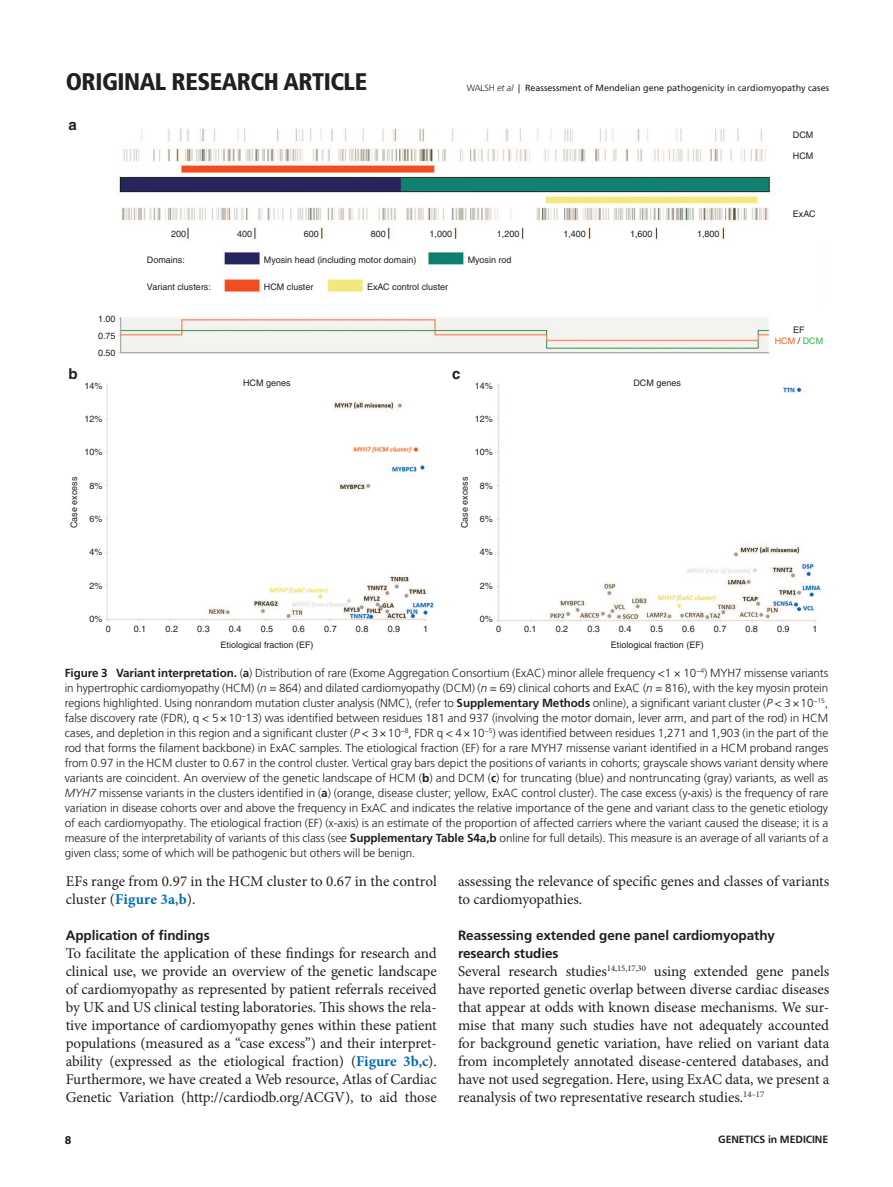
<style>
.page{position:relative;width:893px;height:1187px;background:#fff}
.page>*{position:absolute;margin:0;border:0;box-sizing:border-box;transform-origin:0 0}
.t1{font:900 condensed 24px "Frutiger LT Pro";letter-spacing:-.02em;color:#231f20}
.t2{font:15px/18px "Minion Pro";letter-spacing:-.005em;color:#231f20}
.t3{font:700 15px "Helvetica";color:#231f20}
.t4{font:700 13.5px/18px "Frutiger LT Pro";letter-spacing:-.005em;color:#231f20}
.t5{font:700 12px "Myriad Pro";color:#231f20}
.t6{font:300 11.7px/15px "Frutiger LT Pro";letter-spacing:-.005em;color:#231f20;text-align:justify}
.t7{font:700 10.5px "Frutiger LT Pro";letter-spacing:-.01em;color:#231f20}
.t8{font:9px/17.1px "Helvetica";color:#231f20;text-align:center}
.t9{font:9px "Frutiger LT Pro";color:#231f20}
.s1{font-weight:300}
.s2{font-weight:300;font-style:italic}
.s3{color:#f26522}
.s4{color:#39b54a}
.s5{font-weight:700}
.s6{font-style:italic}
.s7{font-weight:700;color:#006cb3}
</style>
<div class="page">
<img style="left:105px;top:129px;width:716px;height:494px">
<div style="left:602px;top:621px;width:15px;height:5px;background:#fff"></div>
<h1 class="t1" style="left:66px;top:68px;width:303px">ORIGINAL RESEARCH ARTICLE</h1>
<p class="t9" style="left:467px;top:82px;width:364px"><span class="s1">WALSH</span> <span class="s2">et al</span> | Reassessment of Mendelian gene pathogenicity in cardiomyopathy cases</p>
<p class="t3" style="left:69px;top:116px;width:10px">a</p>
<p class="t8" style="left:371px;top:225px;width:17px">800</p>
<p class="t8" style="left:430px;top:225px;width:24px">1,000</p>
<p class="t8" style="left:497px;top:225px;width:24px">1,200</p>
<p class="t8" style="left:563px;top:225px;width:24px">1,400</p>
<p class="t8" style="left:630px;top:225px;width:24px">1,600</p>
<p class="t8" style="left:697px;top:225px;width:24px">1,800</p>
<p class="t8" style="left:171px;top:225px;width:17px">200</p>
<p class="t8" style="left:237px;top:225px;width:17px">400</p>
<p class="t8" style="left:304px;top:225px;width:17px">600</p>
<p class="t8" style="left:147px;top:251px;width:40px">Domains:</p>
<p class="t8" style="left:147px;top:278px;width:66px">Variant clusters:</p>
<p class="t8" style="left:264px;top:251px;width:154px">Myosin head (including motor domain)</p>
<p class="t8" style="left:468px;top:251px;width:45px">Myosin rod</p>
<p class="t8" style="left:264px;top:278px;width:51px">HCM cluster</p>
<p class="t8" style="left:367px;top:278px;width:83px">ExAC control cluster</p>
<p class="t8" style="left:98px;top:310px;width:19px;text-align:justify">1.00<br>0.75<br>0.50</p>
<p class="t8" style="left:84px;top:377px;width:20px">14%</p>
<p class="t8" style="left:84px;top:410px;width:20px">12%</p>
<p class="t8" style="left:84px;top:443px;width:20px">10%</p>
<p class="t8" style="left:89px;top:477px;width:15px">8%</p>
<p class="t3" style="left:69px;top:364px;width:11px">b</p>
<p class="t3" style="left:452px;top:364px;width:10px">c</p>
<p class="t8" style="left:243px;top:374px;width:49px">HCM genes</p>
<p class="t8" style="left:475px;top:377px;width:20px">14%</p>
<p class="t8" style="left:475px;top:410px;width:20px">12%</p>
<p class="t8" style="left:475px;top:443px;width:20px">10%</p>
<p class="t8" style="left:480px;top:477px;width:15px">8%</p>
<p class="t8" style="left:66px;top:528px;width:53px;rotate:-90deg">Case excess</p>
<p class="t8" style="left:456px;top:528px;width:53px;rotate:-90deg">Case excess</p>
<p class="t8" style="left:89px;top:510px;width:15px">6%</p>
<p class="t8" style="left:89px;top:543px;width:15px">4%</p>
<p class="t8" style="left:89px;top:577px;width:15px">2%</p>
<p class="t8" style="left:89px;top:610px;width:15px">0%</p>
<p class="t8" style="left:480px;top:510px;width:15px">6%</p>
<p class="t8" style="left:480px;top:543px;width:15px">4%</p>
<p class="t8" style="left:480px;top:577px;width:15px">2%</p>
<p class="t8" style="left:480px;top:610px;width:15px">0%</p>
<p class="t8" style="left:633px;top:374px;width:49px">DCM genes</p>
<p class="t8" style="left:793px;top:126px;width:22px">DCM</p>
<p class="t8" style="left:793px;top:147px;width:22px">HCM</p>
<p class="t8" style="left:793px;top:205px;width:24px">ExAC</p>
<p class="t8" style="left:775px;top:324px;width:50px;line-height:11.4px">EF<br><span class="s3">HCM</span> / <span class="s4">DCM</span></p>
<p class="t8" style="left:106px;top:620px;width:7px">0</p>
<p class="t8" style="left:134px;top:620px;width:14px">0.1</p>
<p class="t8" style="left:165px;top:620px;width:14px">0.2</p>
<p class="t8" style="left:197px;top:620px;width:14px">0.3</p>
<p class="t8" style="left:229px;top:620px;width:14px">0.4</p>
<p class="t8" style="left:220px;top:620px;width:95px;line-height:16px">0.5<br>Etiological fraction (EF)</p>
<p class="t8" style="left:292px;top:620px;width:14px">0.6</p>
<p class="t8" style="left:324px;top:620px;width:14px">0.7</p>
<p class="t8" style="left:356px;top:620px;width:14px">0.8</p>
<p class="t8" style="left:388px;top:620px;width:14px">0.9</p>
<p class="t8" style="left:423px;top:620px;width:7px">1</p>
<p class="t8" style="left:496px;top:620px;width:7px">0</p>
<p class="t8" style="left:524px;top:620px;width:14px">0.1</p>
<p class="t8" style="left:556px;top:620px;width:14px">0.2</p>
<p class="t8" style="left:587px;top:620px;width:14px">0.3</p>
<p class="t8" style="left:619px;top:620px;width:14px">0.4</p>
<p class="t8" style="left:611px;top:620px;width:94px;line-height:16px">0.5<br>Etiological fraction (EF)</p>
<p class="t8" style="left:682px;top:620px;width:14px">0.6</p>
<p class="t8" style="left:714px;top:620px;width:14px">0.7</p>
<p class="t8" style="left:745px;top:620px;width:14px">0.8</p>
<p class="t8" style="left:777px;top:620px;width:14px">0.9</p>
<p class="t8" style="left:812px;top:620px;width:7px">1</p>
<p class="t6" style="left:65px;top:665px;width:765px"><span class="s5">Figure 3 Variant interpretation.</span> (<span class="s5">a</span>) Distribution of rare (Exome Aggregation Consortium (ExAC) minor allele frequency &lt;1 × 10<sup>−4</sup>) MYH7 missense variants in hypertrophic cardiomyopathy (HCM) (<span class="s6">n</span> = 864) and dilated cardiomyopathy (DCM) (<span class="s6">n</span> = 69) clinical cohorts and ExAC (<span class="s6">n</span> = 816), with the key myosin protein regions highlighted. Using nonrandom mutation cluster analysis (NMC), (refer to <span class="s5">Supplementary Methods</span> online), a significant variant cluster (<span class="s6">P</span> &lt; 3×10<sup>−15</sup>, false discovery rate (FDR), q &lt; 5×10<sup>−</sup>13) was identified between residues 181 and 937 (involving the motor domain, lever arm, and part of the rod) in HCM cases, and depletion in this region and a significant cluster (<span class="s6">P</span> &lt; 3×10<sup>−8</sup>, FDR q &lt; 4×10<sup>−5</sup>) was identified between residues 1,271 and 1,903 (in the part of the rod that forms the filament backbone) in ExAC samples. The etiological fraction (EF) for a rare MYH7 missense variant identified in a HCM proband ranges from 0.97 in the HCM cluster to 0.67 in the control cluster. Vertical gray bars depict the positions of variants in cohorts; grayscale shows variant density where variants are coincident. An overview of the genetic landscape of HCM (<span class="s5">b</span>) and DCM (<span class="s5">c</span>) for truncating (blue) and nontruncating (gray) variants, as well as <span class="s6">MYH7</span> missense variants in the clusters identified in (<span class="s5">a</span>) (orange, disease cluster; yellow, ExAC control cluster). The case excess (y-axis) is the frequency of rare variation in disease cohorts over and above the frequency in ExAC and indicates the relative importance of the gene and variant class to the genetic etiology of each cardiomyopathy. The etiological fraction (EF) (x-axis) is an estimate of the proportion of affected carriers where the variant caused the disease; it is a measure of the interpretability of variants of this class (see <span class="s5">Supplementary Table S4a,b</span> online for full details). This measure is an average of all variants of a given class; some of which will be pathogenic but others will be benign.</p>
<p class="t2" style="left:66px;top:872px;width:373px">EFs range from 0.97 in the HCM cluster to 0.67 in the control cluster (<span class="s7">Figure 3a</span>,<span class="s7">b</span>).</p>
<p class="t4" style="left:66px;top:926px;width:146px">Application of findings</p>
<p class="t2" style="left:66px;top:944px;width:373px;text-align:justify">To facilitate the application of these findings for research and clinical use, we provide an overview of the genetic landscape of cardiomyopathy as represented by patient referrals received by UK and US clinical testing laboratories. This shows the rela&shy;tive importance of cardiomyopathy genes within these patient populations (measured as a “case excess”) and their interpret&shy;ability (expressed as the etiological fraction) (<span class="s7">Figure 3b</span>,<span class="s7">c</span>).<br>Furthermore, we have created a Web resource, Atlas of Cardiac Genetic Variation (http://cardiodb.org/ACGV), to aid those</p>
<p class="t5" style="left:65px;top:1132px;width:8px">8</p>
<p class="t2" style="left:458px;top:872px;width:373px">assessing the relevance of specific genes and classes of variants to cardiomyopathies.</p>
<p class="t4" style="left:458px;top:926px;width:319px">Reassessing extended gene panel cardiomyopathy research studies</p>
<p class="t2" style="left:458px;top:962px;width:373px;text-align:justify">Several research studies<sup>14,15,17,30</sup> using extended gene panels have reported genetic overlap between diverse cardiac diseases that appear at odds with known disease mechanisms. We sur&shy;mise that many such studies have not adequately accounted for background genetic variation, have relied on variant data from incompletely annotated disease-centered databases, and have not used segregation. Here, using ExAC data, we present a reanalysis of two representative research studies.<sup>14–17</sup></p>
<p class="t7" style="left:718px;top:1133px;width:112px">Genetics in medicine</p>
</div>
